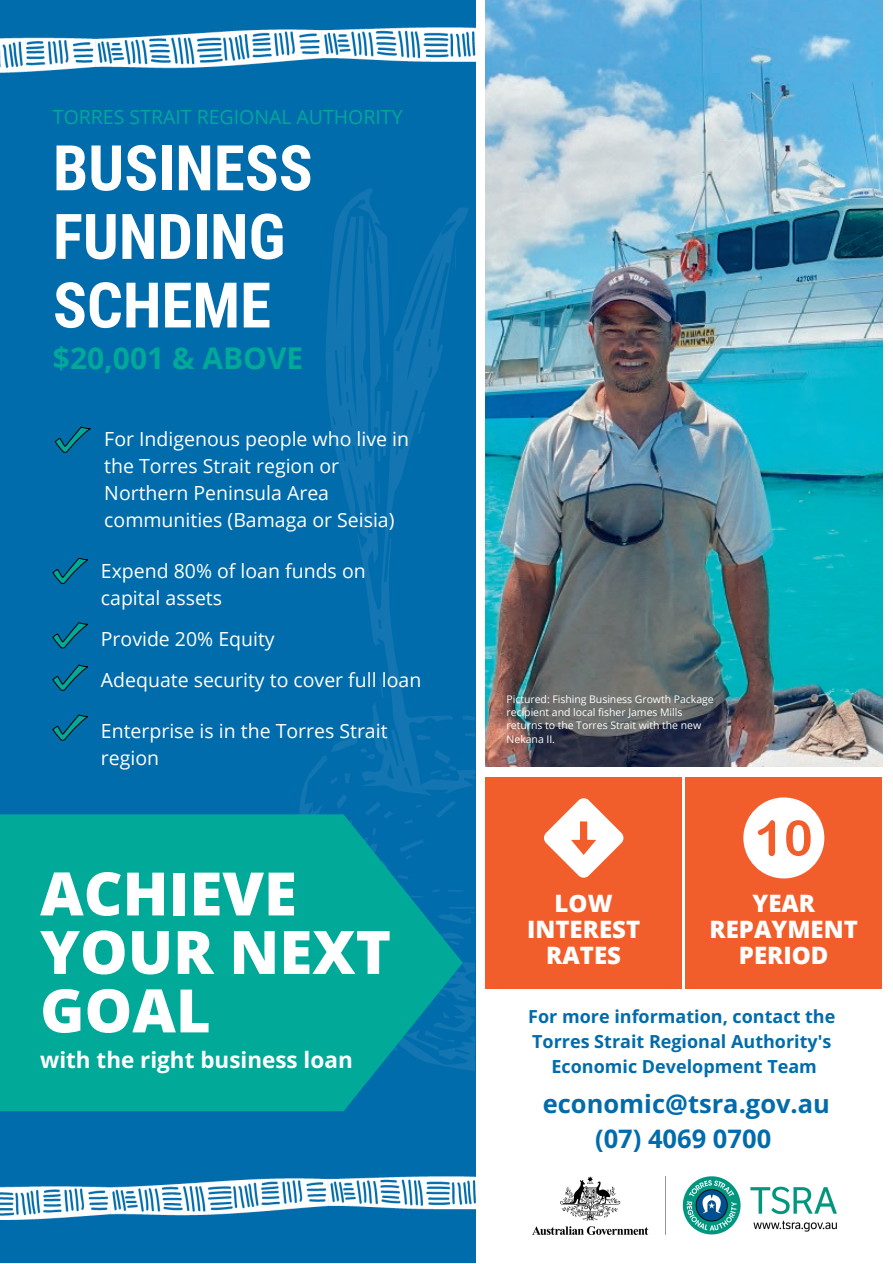
<style>
.page{position:relative;width:893px;height:1264px;background:#fff}
.page>*{position:absolute;margin:0;border:0;box-sizing:border-box;transform-origin:0 0}
.t1{font:700 63px/68.6px "Roboto Condensed";color:#fff}
.t2{font:800 60px/58.5px "Open Sans";color:#fff}
.t3{font:700 30px "Open Sans";color:#00a998}
.t4{font:700 25.5px/34.8px "Open Sans";color:#006cac;text-align:center}
.t5{font:800 24px/25.8px "Open Sans";color:#fff;text-align:center}
.t6{font:700 22.5px "Open Sans";color:#fff}
.t7{font:19.5px/27px "Open Sans";color:#fff}
.t8{font:19.5px "Open Sans";color:#00a998}
.t9{font:700 18px/24.8px "Open Sans";color:#006cac;text-align:center}
.t10{font:10.5px/13px "Open Sans";letter-spacing:-.005em;color:#fff}
</style>
<div class="page">
<div style="left:0;top:0;width:475px;height:1262px;background:#006cac"></div>
<img style="left:299px;top:189px;width:175px;height:882px">
<img style="left:0;top:1176px;width:475px;height:43px">
<img style="left:0;top:27px;width:475px;height:45px">
<svg style="left:55px;top:427px;width:35px;height:26px"></svg>
<img style="left:533px;top:1176px;width:303px;height:58px">
<svg style="left:53px;top:558px;width:35px;height:26px"></svg>
<svg style="left:53px;top:622px;width:35px;height:26px"></svg>
<svg style="left:53px;top:665px;width:35px;height:25px"></svg>
<svg style="left:53px;top:715px;width:35px;height:25px"></svg>
<svg style="left:0;top:814px;width:463px;height:297px;background:#00a19a"></svg>
<img style="left:485px;top:0;width:397px;height:766px">
<div style="left:485px;top:777px;width:197px;height:211px;background:#f15d2b"></div>
<div style="left:685px;top:777px;width:197px;height:211px;background:#f15d2b"></div>
<svg style="left:544px;top:798px;width:80px;height:80px"></svg>
<div style="left:743px;top:797px;width:81px;height:81px;background:#fff;border-radius:50%"></div>
<svg style="left:757px;top:820px;width:18px;height:36px"></svg>
<svg style="left:786px;top:820px;width:24px;height:36px"></svg>
<p class="t8" style="left:53px;top:103px;width:351px">TORRES STRAIT REGIONAL AUTHORITY</p>
<h1 class="t1" style="left:53px;top:134px;width:261px">BUSINESS<br>FUNDING<br>SCHEME</h1>
<h3 class="t3" style="left:53px;top:337px;width:252px">$20,001 &amp; ABOVE</h3>
<p class="t7" style="left:104px;top:425px;width:306px">For Indigenous people who live in the Torres Strait region or<br>Northern Peninsula Area communities (Bamaga or Seisia)</p>
<p class="t7" style="left:101px;top:557px;width:266px">Expend 80% of loan funds on capital assets</p>
<p class="t7" style="left:101px;top:617px;width:322px;line-height:41.4px">Provide 20% Equity<br>Adequate security to cover full loan</p>
<p class="t7" style="left:101px;top:716px;width:288px">Enterprise is in the Torres Strait region</p>
<h2 class="t2" style="left:40px;top:862px;width:352px">ACHIEVE<br>YOUR NEXT<br>GOAL</h2>
<p class="t6" style="left:40px;top:1043px;width:314px">with the right business loan</p>
<p class="t10" style="left:506px;top:692px;width:208px">Pictured: Fishing Business Growth Package recipient and local fisher James Mills returns to the Torres Strait with the new Nekana II.</p>
<p class="t5" style="left:527px;top:890px;width:115px">LOW<br>INTEREST<br>RATES</p>
<p class="t5" style="left:709px;top:890px;width:150px">YEAR<br>REPAYMENT<br>PERIOD</p>
<p class="t9" style="left:528px;top:1003px;width:308px">For more information, contact the<br>Torres Strait Regional Authority's<br>Economic Development Team</p>
<h3 class="t4" style="left:542px;top:1085px;width:289px">economic@tsra.gov.au (07) 4069 0700</h3>
</div>
